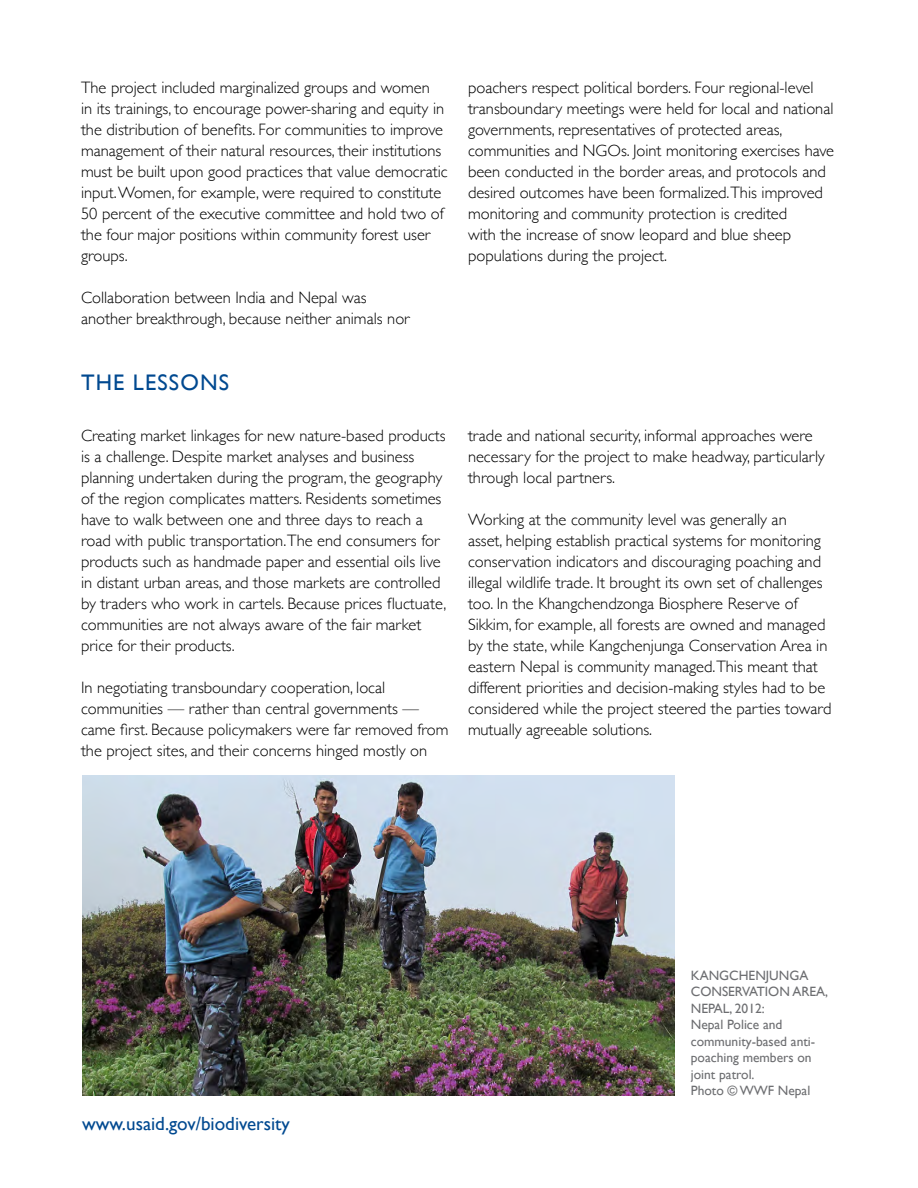
<style>
.page{position:relative;width:918px;height:1188px;background:#fff}
.page>*{position:absolute;margin:0;border:0;box-sizing:border-box;transform-origin:0 0}
.SH4{font:22.5px "Gill Sans";letter-spacing:.05em;color:#004990}
.TX{font:19.05px "Gill Sans";color:#004990}
.TX_Body{font:300 16.5px/21px "Gill Sans";color:#000}
.t1{font:13.5px/16.5px "Gill Sans";color:#6d6e71}
</style>
<div class="page">
<img style="left:83px;top:775px;width:591px;height:320px">
<p class="TX_Body" style="left:81px;top:76px;width:368px">The project included marginalized groups and women<br>in its trainings, to encourage power-sharing and equity in the distribution of benefits. For communities to improve management of their natural resources, their institutions must be built upon good practices that value democratic input. Women, for example, were required to constitute 50 percent of the executive committee and hold two of the four major positions within community forest user groups.</p>
<p class="TX_Body" style="left:81px;top:286px;width:330px">Collaboration between India and Nepal was another breakthrough, because neither animals nor</p>
<p class="SH4" style="left:81px;top:369px;width:150px">THE LESSONS</p>
<p class="TX_Body" style="left:81px;top:424px;width:367px">Creating market linkages for new nature-based products is a challenge. Despite market analyses and business planning undertaken during the program, the geography of the region complicates matters. Residents sometimes have to walk between one and three days to reach a road with public transportation.The end consumers for products such as handmade paper and essential oils live in distant urban areas, and those markets are controlled by traders who work in cartels. Because prices fluctuate, communities are not always aware of the fair market price for their products.</p>
<p class="TX_Body" style="left:81px;top:676px;width:369px">In negotiating transboundary cooperation, local communities — rather than central governments — came first. Because policymakers were far removed from the project sites, and their concerns hinged mostly on</p>
<p class="TX_Body" style="left:468px;top:76px;width:368px">poachers respect political borders. Four regional-level transboundary meetings were held for local and national governments, representatives of protected areas, communities and NGOs. Joint monitoring exercises have been conducted in the border areas, and protocols and desired outcomes have been formalized.This improved monitoring and community protection is credited<br>with the increase of snow leopard and blue sheep populations during the project.</p>
<p class="TX_Body" style="left:468px;top:424px;width:358px">trade and national security, informal approaches were necessary for the project to make headway, particularly through local partners.</p>
<p class="TX_Body" style="left:468px;top:508px;width:365px">Working at the community level was generally an<br>asset, helping establish practical systems for monitoring conservation indicators and discouraging poaching and illegal wildlife trade. It brought its own set of challenges too. In the Khangchendzonga Biosphere Reserve of Sikkim, for example, all forests are owned and managed by the state, while Kangchenjunga Conservation Area in eastern Nepal is community managed.This meant that different priorities and decision-making styles had to be considered while the project steered the parties toward mutually agreeable solutions.</p>
<p class="TX" style="left:82px;top:1113px;width:209px">www.usaid.gov/biodiversity</p>
<p class="t1" style="left:691px;top:967px;width:139px">KANGCHENJUNGA<br>CONSERVATION AREA,<br>NEPAL, 2012:<br>Nepal Police and community-based anti&shy;poaching members on joint patrol.<br>Photo © WWF Nepal</p>
</div>
